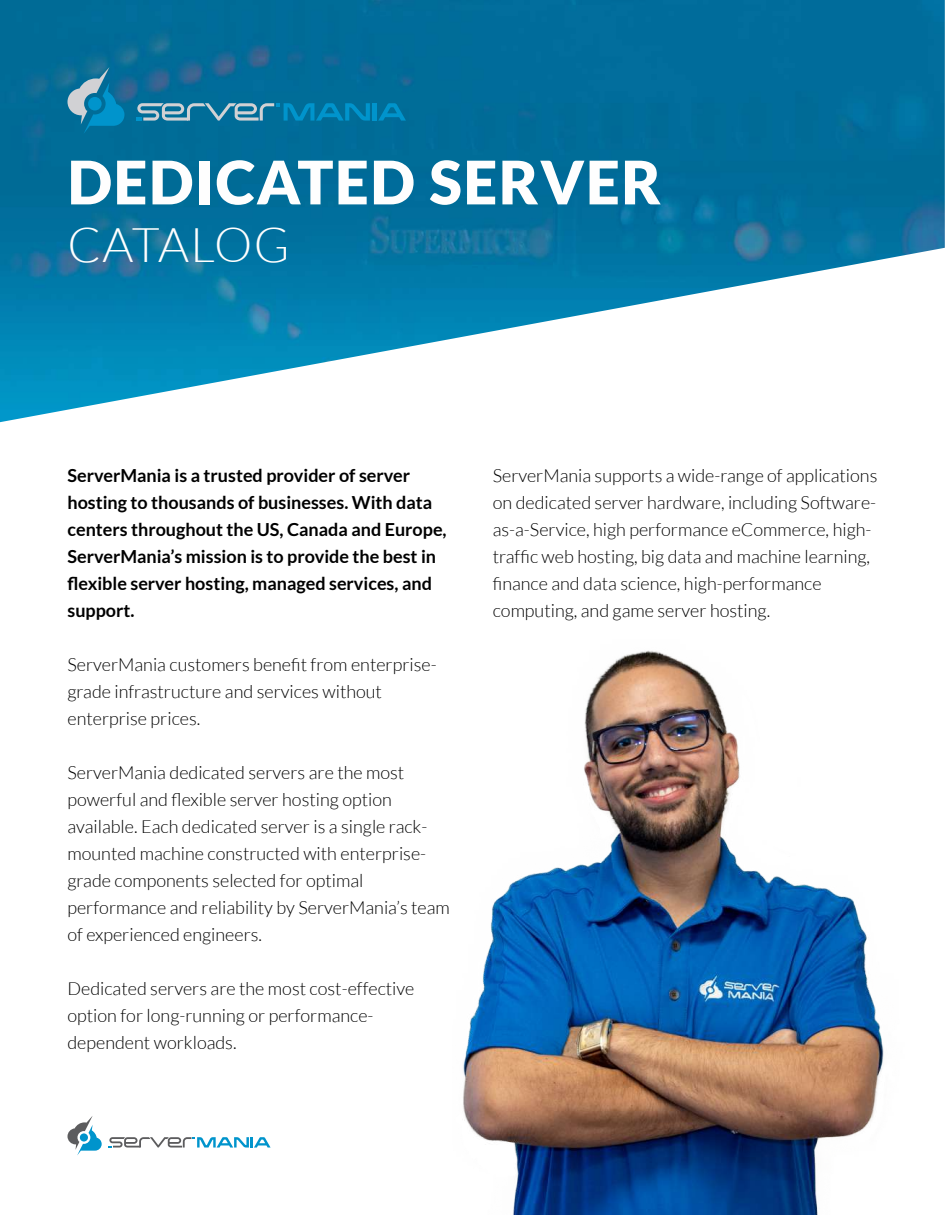
<style>
.page{position:relative;width:945px;height:1215px;background:#fff}
.page>*{position:absolute;margin:0;border:0;box-sizing:border-box;transform-origin:0 0}
.t1{font:900 60px "Lato";letter-spacing:.025em;color:#fefefe}
.t2{font:300 48px "Lato";letter-spacing:.005em;color:#fefefe}
.t3{font:300 18px/27px "Lato";color:#000}
.t4{font:700 18px/27px "Lato";color:#000}
</style>
<div class="page">
<svg style="left:109px;top:1137px;width:162px;height:11px"></svg>
<svg style="left:67px;top:1116px;width:35px;height:39px"></svg>
<img style="left:0;top:0;width:945px;height:422px">
<svg style="left:136px;top:103px;width:234px;height:18px;background:#2f8aaf"></svg>
<hr style="left:373px;top:103px;width:4px;height:18px;background:#0094cc">
<svg style="left:378px;top:103px;width:28px;height:18px"></svg>
<svg style="left:68px;top:67px;width:56px;height:67px;background:#2987ad"></svg>
<img style="left:463px;top:650px;width:421px;height:565px">
<h1 class="t1" style="left:68px;top:147px;width:595px">DEDICATED SERVER</h1>
<h2 class="t2" style="left:68px;top:219px;width:224px">CATALOG</h2>
<p class="t4" style="left:68px;top:462px;width:381px">ServerMania is a trusted provider of server hosting to thousands of businesses. With data centers throughout the US, Canada and Europe, ServerMania’s mission is to provide the best in flexible server hosting, managed services, and support.</p>
<p class="t3" style="left:68px;top:651px;width:371px">ServerMania customers benefit from enterprise&shy;grade infrastructure and services without enterprise prices.</p>
<p class="t3" style="left:68px;top:759px;width:384px">ServerMania dedicated servers are the most powerful and flexible server hosting option available. Each dedicated server is a single rack&shy;mounted machine constructed with enterprise&shy;grade components selected for optimal performance and reliability by ServerMania’s team of experienced engineers.</p>
<p class="t3" style="left:68px;top:975px;width:348px">Dedicated servers are the most cost-effective option for long-running or performance&shy;dependent workloads.</p>
<p class="t3" style="left:493px;top:462px;width:386px">ServerMania supports a wide-range of applications on dedicated server hardware, including Software&shy;as-a-Service, high performance eCommerce, high&shy;traffic web hosting, big data and machine learning, finance and data science, high-performance computing, and game server hosting.</p>
</div>
